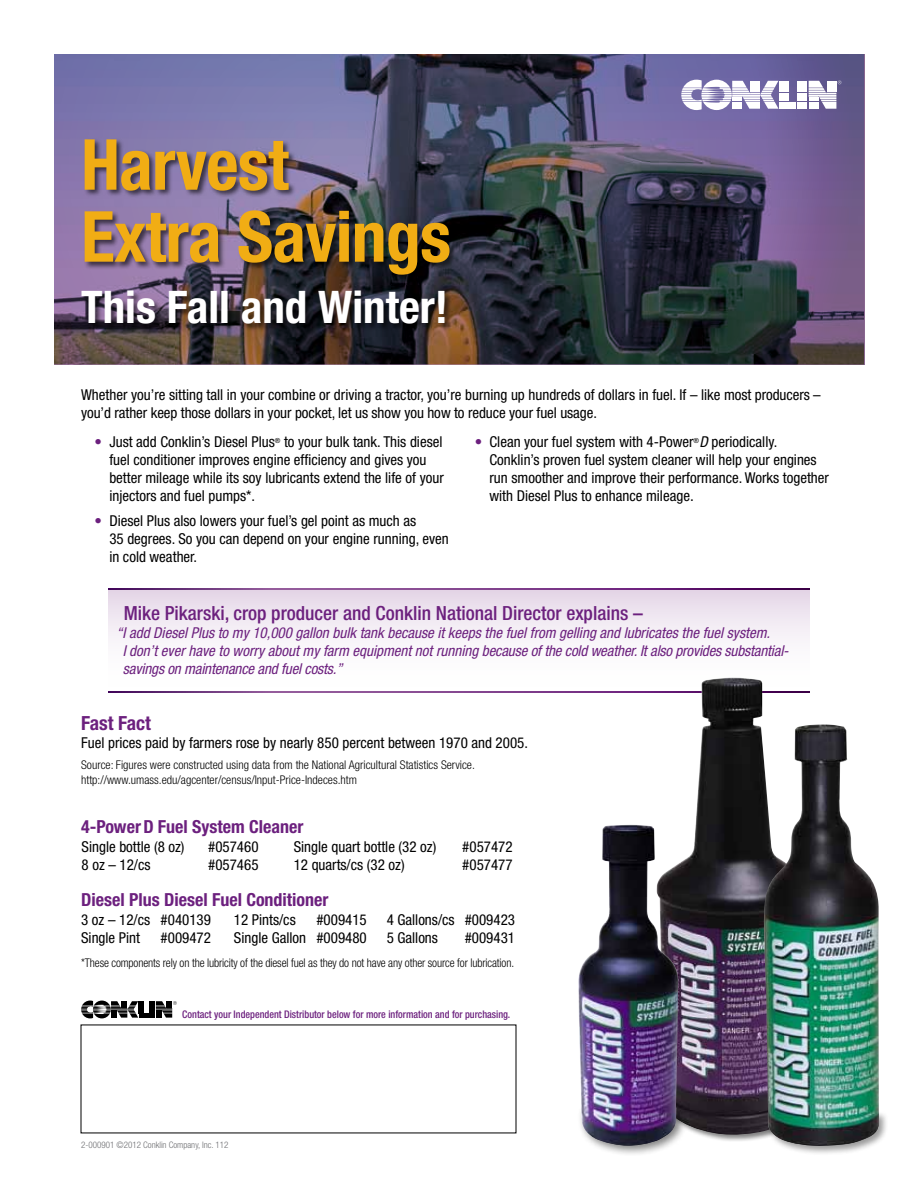
<style>
.page{position:relative;width:918px;height:1188px;background:#fff}
.page>*{position:absolute;margin:0;border:0;box-sizing:border-box;transform-origin:0 0}
.t1{font:700 condensed 70.5px/72px "Helvetica Neue";letter-spacing:-.01em;color:#f1ad14}
.t2{font:700 condensed 45px "Helvetica Neue";color:#fff}
.t3{font:500 condensed 19.5px "Helvetica Neue";color:#6c207e}
.t4{font:700 condensed 19.5px "Helvetica Neue";color:#6c207e}
.t5{font:700 condensed 18px "Helvetica Neue";color:#6c207e}
.t6{font:condensed 15px/18px "Helvetica Neue";color:#000}
.t7{font:italic condensed 15px/18px "Helvetica Neue";color:#6c207e}
.t8{font:300 condensed 12px/15px "Helvetica Neue";color:#000}
.t9{font:300 condensed 12px "Helvetica Neue";color:#000;scale:.96 1}
.t10{font:500 condensed 10.5px "Helvetica Neue";color:#6c207e;scale:.96 1}
.t11{font:300 condensed 9px "Helvetica Neue";color:#6d6e71}
.s1{color:#6c207e}
.s2{font-style:italic}
.s3{font-size:15.75px}
</style>
<div class="page">
<img style="left:54px;top:54px;width:810px;height:310px">
<div style="left:81px;top:138px;width:376px;height:194px;background:#000;opacity:.6"></div>
<div style="left:779px;top:102px;width:17px;height:7px;background:#fff"></div>
<svg style="left:681px;top:80px;width:108px;height:30px"></svg>
<div style="left:779px;top:81px;width:10px;height:7px;background:#fff"></div>
<svg style="left:797px;top:81px;width:44px;height:28px"></svg>
<svg style="left:81px;top:1001px;width:96px;height:17px"></svg>
<div style="left:108px;top:588px;width:702px;height:104px;background:linear-gradient(to bottom,#e7dae9,#fff)"></div>
<svg style="left:108px;top:588px;width:702px;height:2px"></svg>
<svg style="left:108px;top:692px;width:702px;height:1px"></svg>
<div style="left:659px;top:1075px;width:153px;height:67px;background:#000;opacity:.5"></div>
<img style="left:657px;top:678px;width:152px;height:458px">
<div style="left:577px;top:1103px;width:111px;height:54px;background:#000;opacity:.5"></div>
<img style="left:578px;top:825px;width:101px;height:321px">
<div style="left:766px;top:1110px;width:123px;height:46px;background:#000;opacity:.4"></div>
<img style="left:768px;top:1146px;width:112px;height:1px">
<img style="left:764px;top:725px;width:116px;height:421px">
<h1 class="t1" style="left:81px;top:128px;width:371px">Harvest<br>Extra Savings</h1>
<h2 class="t2" style="left:81px;top:280px;width:369px">This Fall and Winter!</h2>
<p class="t6" style="left:81px;top:385px;width:741px">Whether you’re sitting tall in your combine or driving a tractor, you’re burning up hundreds of dollars in fuel. If – like most producers – you’d rather keep those dollars in your pocket, let us show you how to reduce your fuel usage.</p>
<p class="t6" style="left:109px;top:432px;width:336px;text-indent:-15px"><span class="s1">•</span> Just add Conklin’s Diesel Plus<sup>®</sup> to your bulk tank. This diesel fuel conditioner improves engine efficiency and gives you better mileage while its soy lubricants extend the life of your injectors and fuel pumps*.</p>
<p class="t6" style="left:109px;top:511px;width:341px;text-indent:-15px"><span class="s1">•</span> Diesel Plus also lowers your fuel’s gel point as much as<br>35 degrees. So you can depend on your engine running, even in cold weather.</p>
<p class="t6" style="left:490px;top:432px;width:341px;text-indent:-15px"><span class="s1">•</span> Clean your fuel system with 4-Power<sup>®</sup><span class="s2">D</span> periodically.<br>Conklin’s proven fuel system cleaner will help your engines run smoother and improve their performance. Works together with Diesel Plus to enhance mileage<span class="s3">.</span></p>
<h3 class="t3" style="left:124px;top:602px;width:521px">Mike Pikarski, crop producer and Conklin National Director explains –</h3>
<p class="t7" style="left:123px;top:624px;width:668px;text-indent:-6px">“I add Diesel Plus to my 10,000 gallon bulk tank because it keeps the fuel from gelling and lubricates the fuel system.<br>I don’t ever have to worry about my farm equipment not running because of the cold weather. It also provides substantial&shy;savings on maintenance and fuel costs.”</p>
<h3 class="t4" style="left:81px;top:711px;width:71px">Fast Fact</h3>
<p class="t6" style="left:81px;top:734px;width:448px">Fuel prices paid by farmers rose by nearly 850 percent between 1970 and 2005.</p>
<p class="t8" style="left:81px;top:757px;width:395px">Source: Figures were constructed using data from the National Agricultural Statistics Service. http://www.umass.edu/agcenter/census/Input-Price-Indeces.htm</p>
<p class="t5" style="left:81px;top:816px;width:224px">4-Power D Fuel System Cleaner</p>
<p class="t6" style="left:82px;top:838px;width:104px">Single bottle (8 oz)</p>
<p class="t6" style="left:208px;top:838px;width:52px">#057460</p>
<p class="t6" style="left:82px;top:856px;width:71px">8 oz – 12/cs</p>
<p class="t6" style="left:208px;top:856px;width:52px">#057465</p>
<p class="t6" style="left:294px;top:838px;width:144px">Single quart bottle (32 oz)</p>
<p class="t6" style="left:462px;top:838px;width:52px">#057472</p>
<p class="t6" style="left:294px;top:856px;width:112px">12 quarts/cs (32 oz)</p>
<p class="t6" style="left:462px;top:856px;width:52px">#057477</p>
<p class="t5" style="left:81px;top:889px;width:249px">Diesel Plus Diesel Fuel Conditioner</p>
<p class="t6" style="left:81px;top:911px;width:131px">3 oz – 12/cs #040139<br>Single Pint</p>
<p class="t6" style="left:161px;top:929px;width:52px">#009472</p>
<p class="t6" style="left:234px;top:911px;width:134px;text-align:right">#009415<br>Single Gallon #009480</p>
<p class="t6" style="left:387px;top:911px;width:130px">4 Gallons/cs #009423<br>5 Gallons</p>
<p class="t6" style="left:234px;top:911px;width:63px">12 Pints/cs</p>
<p class="t6" style="left:465px;top:929px;width:52px">#009431</p>
<p class="t9" style="left:81px;top:955px;width:453px">*These components rely on the lubricity of the diesel fuel as they do not have any other source for lubrication.</p>
<p class="t10" style="left:182px;top:1008px;width:343px">Contact your Independent Distributor below for more information and for purchasing.</p>
<p class="t11" style="left:81px;top:1139px;width:149px">2-000901 ©2012 Conklin Company, Inc. 112</p>
</div>
